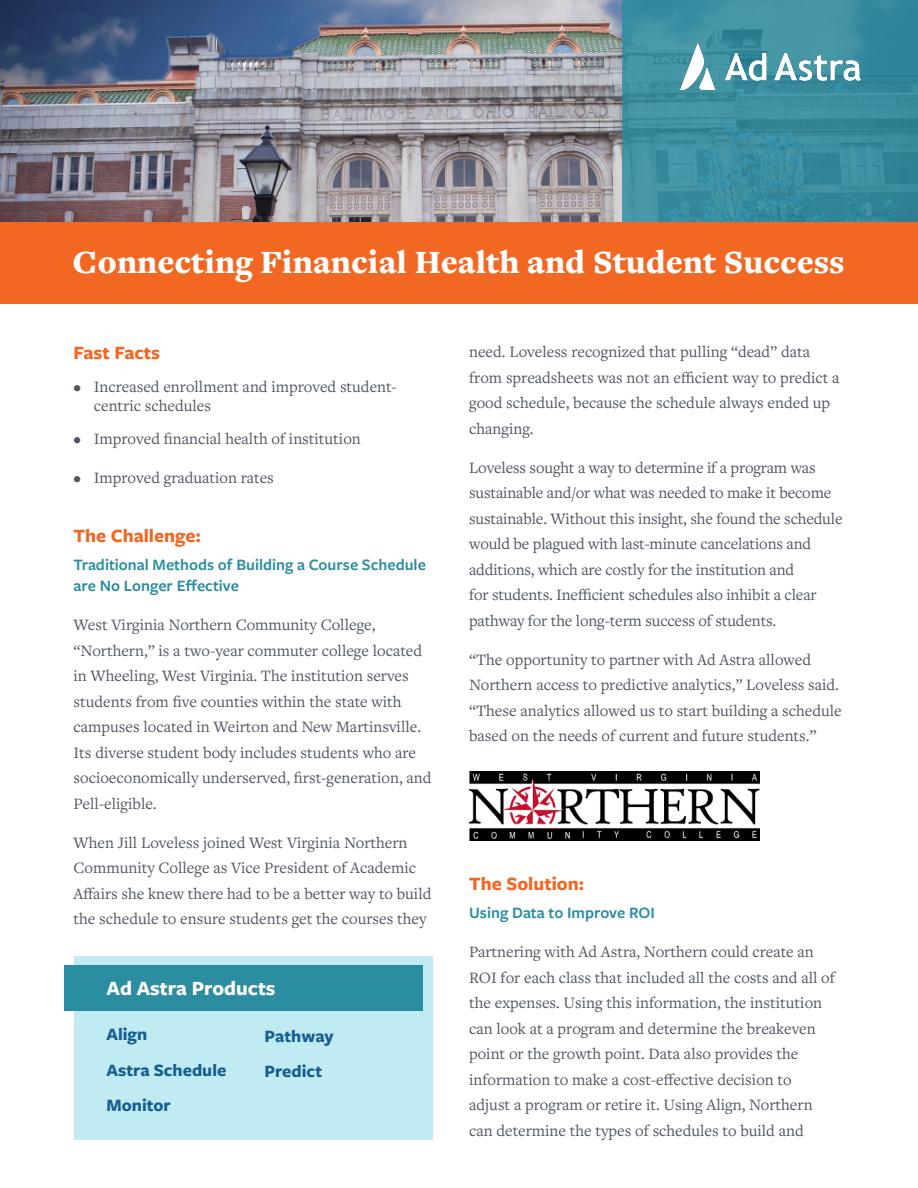
<style>
.page{position:relative;width:918px;height:1188px;background:#fff}
.page>*{position:absolute;margin:0;border:0;box-sizing:border-box;transform-origin:0 0}
.Paragraph_Style_1{font:900 33.75px "Freight Text Pro";color:#fff}
.Paragraph_Style_1-2{font:700 21px "Freight Sans Pro";color:#fff}
.Paragraph_Style_1-3{font:700 19.5px "Freight Sans Pro";color:#f26722}
.Paragraph_Style_1-4{font:700 18px "Freight Sans Pro";color:#175e92}
.Paragraph_Style_1-5{font:16.5px/25.5px "Freight Text Pro";color:#505661}
.Paragraph_Style_1-6{font:600 16.5px/21px "Freight Sans Pro";color:#2a8da0}
</style>
<div class="page">
<img style="left:0;top:0;width:622px;height:223px">
<svg style="left:622px;top:0;width:296px;height:223px;background:#3c8d9e"></svg>
<div style="left:0;top:223px;width:918px;height:81px;background:#f26722"></div>
<img style="left:681px;top:44px;width:180px;height:45px">
<div style="left:74px;top:956px;width:359px;height:183px;background:#c1ebf2"></div>
<div style="left:64px;top:965px;width:359px;height:46px;background:#2a8da0"></div>
<img style="left:469px;top:772px;width:290px;height:68px">
<p class="Paragraph_Style_1" style="left:73px;top:240px;width:774px">Connecting Financial Health and Student Success</p>
<p class="Paragraph_Style_1-3" style="left:74px;top:339px;width:88px">Fast Facts</p>
<p class="Paragraph_Style_1-5" style="left:94px;top:376px;width:305px;line-height:19.5px;text-indent:-20px">• Increased enrollment and improved student&shy;centric schedules</p>
<p class="Paragraph_Style_1-5" style="left:74px;top:426px;width:289px">• Improved financial health of institution</p>
<p class="Paragraph_Style_1-5" style="left:74px;top:465px;width:202px">• Improved graduation rates</p>
<p class="Paragraph_Style_1-3" style="left:74px;top:522px;width:129px">The Challenge:</p>
<p class="Paragraph_Style_1-6" style="left:74px;top:554px;width:354px">Traditional Methods of Building a Course Schedule are No Longer Effective</p>
<p class="Paragraph_Style_1-5" style="left:74px;top:612px;width:360px">West Virginia Northern Community College, “Northern,” is a two-year commuter college located in Wheeling, West Virginia. The institution serves students from five counties within the state with campuses located in Weirton and New Martinsville.<br>Its diverse student body includes students who are socioeconomically underserved, first-generation, and Pell-eligible.</p>
<p class="Paragraph_Style_1-5" style="left:74px;top:829px;width:359px">When Jill Loveless joined West Virginia Northern Community College as Vice President of Academic Affairs she knew there had to be a better way to build the schedule to ensure students get the courses they</p>
<p class="Paragraph_Style_1-2" style="left:107px;top:973px;width:171px">Ad Astra Products</p>
<p class="Paragraph_Style_1-4" style="left:107px;top:1022px;width:42px">Align</p>
<p class="Paragraph_Style_1-4" style="left:107px;top:1057px;width:121px">Astra Schedule</p>
<p class="Paragraph_Style_1-4" style="left:107px;top:1093px;width:66px">Monitor</p>
<p class="Paragraph_Style_1-4" style="left:265px;top:1023px;width:71px">Pathway</p>
<p class="Paragraph_Style_1-4" style="left:265px;top:1059px;width:59px">Predict</p>
<p class="Paragraph_Style_1-5" style="left:469px;top:338px;width:372px">need. Loveless recognized that pulling “dead” data from spreadsheets was not an efficient way to predict a good schedule, because the schedule always ended up changing.</p>
<p class="Paragraph_Style_1-5" style="left:469px;top:454px;width:375px">Loveless sought a way to determine if a program was sustainable and/or what was needed to make it become sustainable. Without this insight, she found the schedule would be plagued with last-minute cancelations and additions, which are costly for the institution and<br>for students. Inefficient schedules also inhibit a clear pathway for the long-term success of students.</p>
<p class="Paragraph_Style_1-5" style="left:469px;top:646px;width:374px">“The opportunity to partner with Ad Astra allowed Northern access to predictive analytics,” Loveless said. “These analytics allowed us to start building a schedule based on the needs of current and future students.”</p>
<p class="Paragraph_Style_1-3" style="left:469px;top:870px;width:117px">The Solution:</p>
<p class="Paragraph_Style_1-6" style="left:469px;top:902px;width:187px">Using Data to Improve ROI</p>
<p class="Paragraph_Style_1-5" style="left:469px;top:938px;width:367px">Partnering with Ad Astra, Northern could create an ROI for each class that included all the costs and all of the expenses. Using this information, the institution can look at a program and determine the breakeven point or the growth point. Data also provides the information to make a cost-effective decision to adjust a program or retire it. Using Align, Northern can determine the types of schedules to build and</p>
</div>
